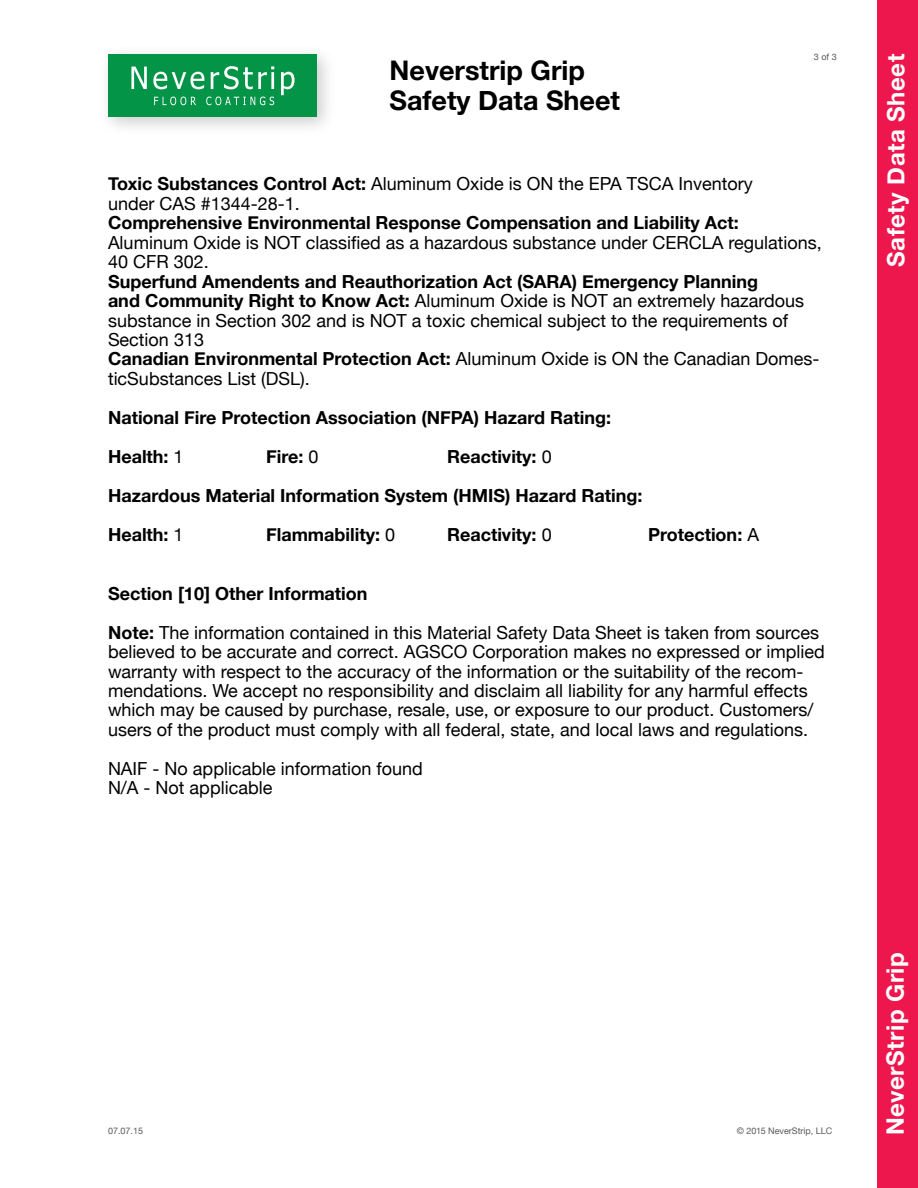
<style>
.page{position:relative;width:918px;height:1188px;background:#fff}
.page>*{position:absolute;margin:0;border:0;box-sizing:border-box;transform-origin:0 0}
.t1{font:700 27px/30px "Helvetica Neue";color:#000}
.t2{font:700 24px "Helvetica Neue";letter-spacing:.02em;color:#fff}
.t3{font:18px/19.5px "Helvetica Neue";color:#000}
.t4{font:700 18px/39px "Helvetica Neue";color:#000}
.t5{font:9px "Helvetica Neue";color:#58595b}
.s1{font-weight:700}
.s2{font-weight:400}
</style>
<div class="page">
<div style="left:878px;top:0;width:40px;height:1188px;background:#ed174e"></div>
<div style="left:98px;top:44px;width:239px;height:93px;background:#000;opacity:.2"></div>
<div style="left:108px;top:54px;width:209px;height:63px;background:#039447"></div>
<svg style="left:131px;top:67px;width:16px;height:22px"></svg>
<svg style="left:153px;top:72px;width:51px;height:17px"></svg>
<svg style="left:211px;top:66px;width:63px;height:23px"></svg>
<hr style="left:271px;top:72px;width:3px;height:17px;background:#fff">
<svg style="left:281px;top:72px;width:14px;height:23px"></svg>
<svg style="left:154px;top:97px;width:42px;height:8px"></svg>
<svg style="left:206px;top:97px;width:68px;height:8px"></svg>
<h1 class="t1" style="left:390px;top:57px;width:232px">Neverstrip Grip<br>Safety Data Sheet</h1>
<p class="t5" style="left:814px;top:50px;width:24px">3 of 3</p>
<p class="t3" style="left:108px;top:175px;width:646px"><span class="s1">Toxic Substances Control Act:</span> Aluminum Oxide is ON the EPA TSCA Inventory under CAS #1344-28-1.</p>
<p class="t4" style="left:108px;top:204px;width:632px">Comprehensive Environmental Response Compensation and Liability Act:</p>
<p class="t3" style="left:108px;top:233px;width:715px">Aluminum Oxide is NOT classified as a hazardous substance under CERCLA regulations,<br>40 CFR 302.</p>
<p class="t3" style="left:108px;top:272px;width:713px"><span class="s1">Superfund Amendents and Reauthorization Act (SARA) Emergency Planning<br>and Community Right to Know Act:</span> Aluminum Oxide is NOT an extremely hazardous substance in Section 302 and is NOT a toxic chemical subject to the requirements of Section 313<br><span class="s1">Canadian Environmental Protection Act:</span> Aluminum Oxide is ON the Canadian Domes&shy;ticSubstances List (DSL).</p>
<p class="t4" style="left:108px;top:399px;width:505px">National Fire Protection Association (NFPA) Hazard Rating:<br>Health: <span class="s2">1</span></p>
<p class="t4" style="left:108px;top:438px;width:536px;text-indent:339px">Reactivity: <span class="s2">0<br></span>Hazardous Material Information System (HMIS) Hazard Rating:<br>Health: <span class="s2">1</span></p>
<p class="t4" style="left:266px;top:438px;width:54px">Fire: <span class="s2">0</span></p>
<p class="t4" style="left:266px;top:516px;width:131px">Flammability: <span class="s2">0</span></p>
<p class="t4" style="left:447px;top:516px;width:106px">Reactivity: <span class="s2">0</span></p>
<p class="t4" style="left:648px;top:516px;width:113px">Protection: <span class="s2">A</span></p>
<p class="t3" style="left:108px;top:575px;width:713px;line-height:39px"><span class="s1">Section [10] Other Information<br>Note:</span> The information contained in this Material Safety Data Sheet is taken from sources</p>
<p class="t3" style="left:108px;top:643px;width:718px">believed to be accurate and correct. AGSCO Corporation makes no expressed or implied warranty with respect to the accuracy of the information or the suitability of the recom&shy;mendations. We accept no responsibility and disclaim all liability for any harmful effects which may be caused by purchase, resale, use, or exposure to our product. Customers/ users of the product must comply with all federal, state, and local laws and regulations.</p>
<p class="t3" style="left:108px;top:760px;width:316px">NAIF - No applicable information found<br>N/A - Not applicable</p>
<h2 class="t2" style="left:877px;top:267px;width:214px;rotate:-90deg">Safety Data Sheet</h2>
<p class="t5" style="left:108px;top:1124px;width:37px">07.07.15</p>
<p class="t5" style="left:737px;top:1124px;width:97px">© 2015 NeverStrip, LLC</p>
<h2 class="t2" style="left:877px;top:1135px;width:185px;rotate:-90deg">NeverStrip Grip</h2>
</div>
